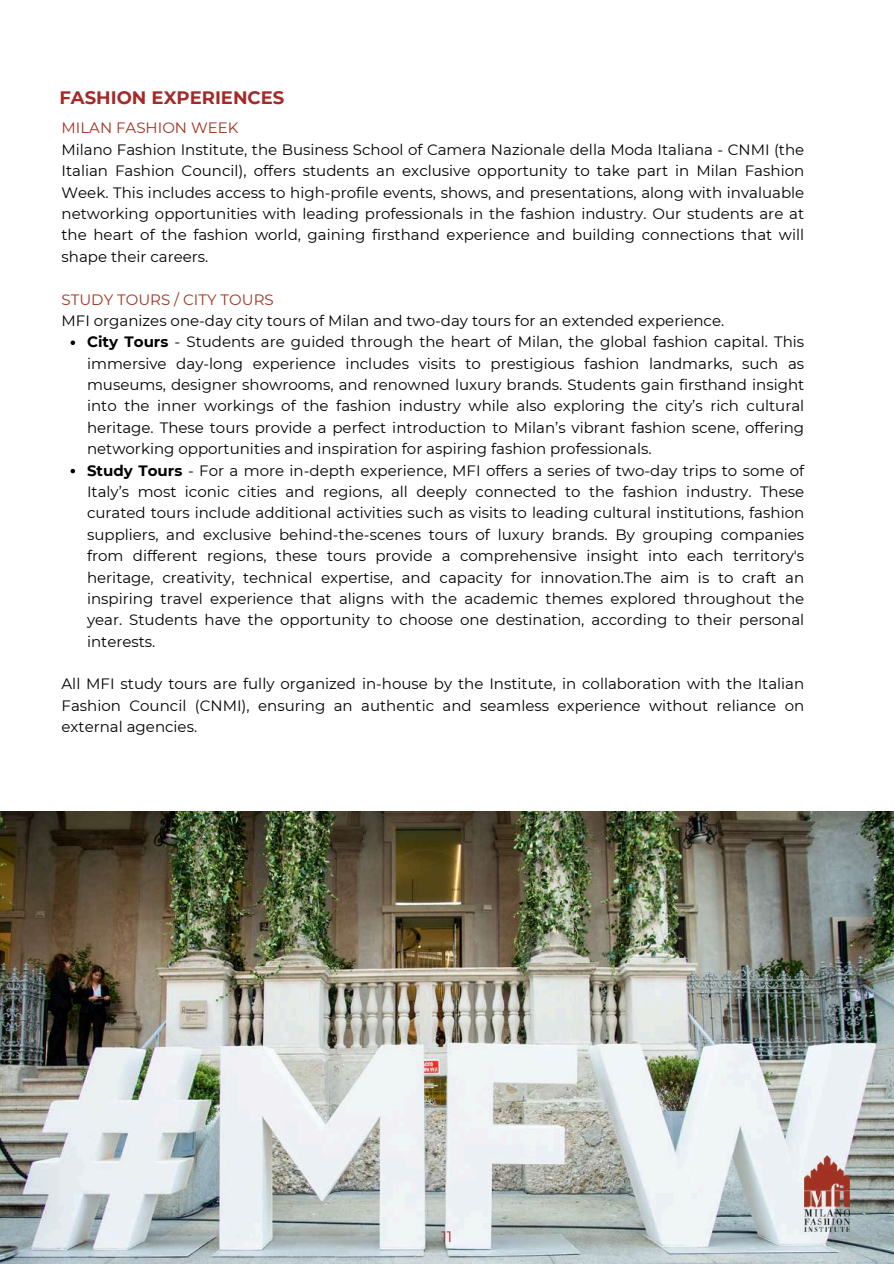
<style>
.page{position:relative;width:894px;height:1264px;background:#fff}
.page>*{position:absolute;margin:0;border:0;box-sizing:border-box;transform-origin:0 0}
.t1{font:700 18px "Montserrat";color:#a42929}
.t2{font:15px/21.3px "Montserrat";color:#000;text-align:justify}
.t3{font:15px "Montserrat";color:#a13221}
.t4{font:15px "Montserrat";color:#a42929}
.s1{font-weight:700}
</style>
<div class="page">
<svg style="left:71px;top:340px;width:4px;height:5px"></svg>
<svg style="left:71px;top:469px;width:4px;height:4px"></svg>
<img style="left:0;top:811px;width:893px;height:451px">
<img style="left:804px;top:1155px;width:45px;height:75px">
<p class="t1" style="left:59px;top:87px;width:226px">FASHION EXPERIENCES</p>
<p class="t3" style="left:62px;top:119px;width:178px">MILAN FASHION WEEK</p>
<p class="t2" style="left:62px;top:139px;width:744px">Milano Fashion Institute, the Business School of Camera Nazionale della Moda Italiana - CNMI (the Italian Fashion Council), offers students an exclusive opportunity to take part in Milan Fashion Week. This includes access to high-profile events, shows, and presentations, along with invaluable networking opportunities with leading professionals in the fashion industry. Our students are at the heart of the fashion world, gaining firsthand experience and building connections that will shape their careers.</p>
<p class="t3" style="left:62px;top:290px;width:214px">STUDY TOURS / CITY TOURS</p>
<p class="t2" style="left:87px;top:310px;width:718px;text-align:left;text-indent:-25px">MFI organizes one-day city tours of Milan and two-day tours for an extended experience.<br><span class="s1">City Tours</span> - Students are guided through the heart of Milan, the global fashion capital. This immersive day-long experience includes visits to prestigious fashion landmarks, such as museums, designer showrooms, and renowned luxury brands. Students gain firsthand insight into the inner workings of the fashion industry while also exploring the city’s rich cultural heritage. These tours provide a perfect introduction to Milan’s vibrant fashion scene, offering networking opportunities and inspiration for aspiring fashion professionals.<br><span class="s1">Study Tours</span> - For a more in-depth experience, MFI offers a series of two-day trips to some of Italy’s most iconic cities and regions, all deeply connected to the fashion industry. These curated tours include additional activities such as visits to leading cultural institutions, fashion suppliers, and exclusive behind-the-scenes tours of luxury brands. By grouping companies from different regions, these tours provide a comprehensive insight into each territory's heritage, creativity, technical expertise, and capacity for innovation.The aim is to craft an inspiring travel experience that aligns with the academic themes explored throughout the year. Students have the opportunity to choose one destination, according to their personal interests.</p>
<p class="t2" style="left:62px;top:673px;width:744px">All MFI study tours are fully organized in-house by the Institute, in collaboration with the Italian Fashion Council (CNMI), ensuring an authentic and seamless experience without reliance on external agencies.</p>
<p class="t4" style="left:441px;top:1227px;width:12px">11</p>
</div>
